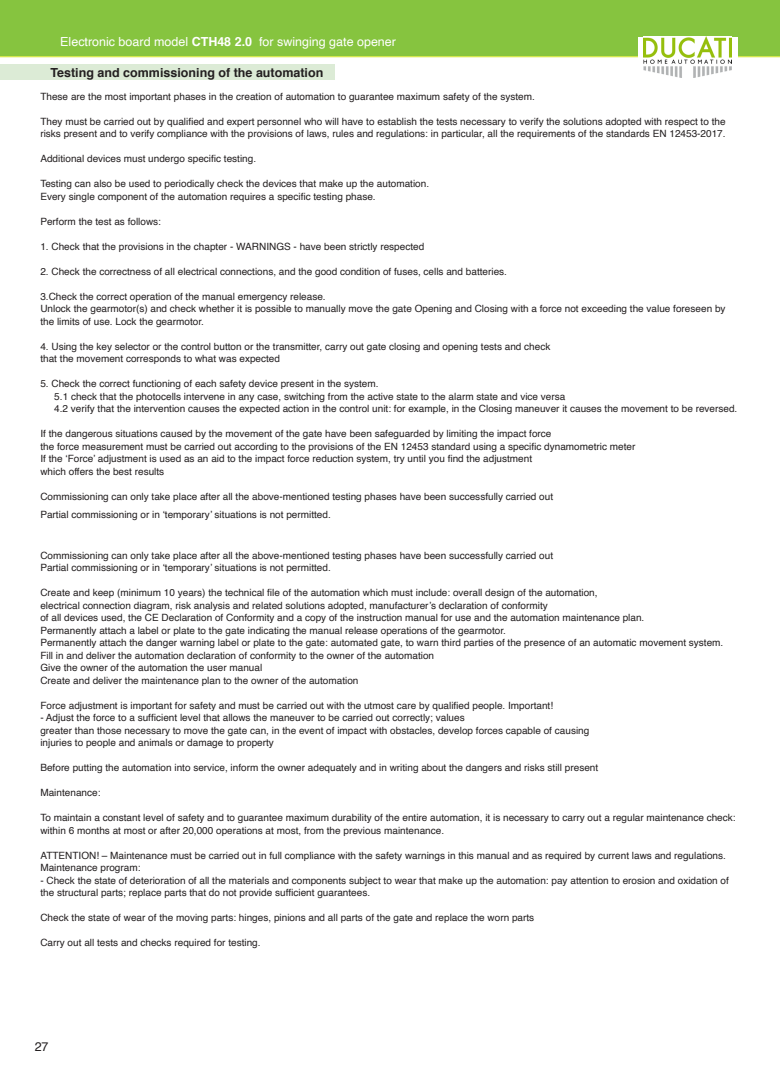
<style>
.page{position:relative;width:780px;height:1088px;background:#fff}
.page>*{position:absolute;margin:0;border:0;box-sizing:border-box;transform-origin:0 0}
.t1{font:12.5px "Helvetica";color:#fff}
.t2{font:700 12.5px "Helvetica";color:#231f20}
.t3{font:12.5px "Helvetica";color:#231f20}
.t4{font:10px/12.5px "Helvetica";color:#231f20}
.s1{font-weight:700}
</style>
<div class="page">
<div style="left:0;top:0;width:780px;height:57px;background:#86c43f"></div>
<div style="left:638px;top:37px;width:99px;height:41px;background:#fff"></div>
<img style="left:643px;top:37px;width:88px;height:41px">
<div style="left:0;top:64px;width:334px;height:15px;background:#dcebd6"></div>
<p class="t1" style="left:60px;top:32px;width:337px">Electronic board model <span class="s1">CTH48 2.0</span> for swinging gate opener</p>
<p class="t2" style="left:50px;top:62px;width:274px">Testing and commissioning of the automation</p>
<p class="t4" style="left:40px;top:90px;width:496px">These are the most important phases in the creation of automation to guarantee maximum safety of the system.</p>
<p class="t4" style="left:40px;top:115px;width:686px">They must be carried out by qualified and expert personnel who will have to establish the tests necessary to verify the solutions adopted with respect to the risks present and to verify compliance with the provisions of laws, rules and regulations: in particular, all the requirements of the standards EN 12453-2017.</p>
<p class="t4" style="left:40px;top:153px;width:217px">Additional devices must undergo specific testing.</p>
<p class="t4" style="left:40px;top:178px;width:390px">Testing can also be used to periodically check the devices that make up the automation.</p>
<p class="t4" style="left:40px;top:190px;width:337px">Every single component of the automation requires a specific testing phase.</p>
<p class="t4" style="left:40px;top:215px;width:122px">Perform the test as follows:</p>
<p class="t4" style="left:40px;top:240px;width:385px">1. Check that the provisions in the chapter - WARNINGS - have been strictly respected</p>
<p class="t4" style="left:40px;top:265px;width:468px">2. Check the correctness of all electrical connections, and the good condition of fuses, cells and batteries.</p>
<p class="t4" style="left:40px;top:290px;width:287px">3.Check the correct operation of the manual emergency release.</p>
<p class="t4" style="left:40px;top:303px;width:686px">Unlock the gearmotor(s) and check whether it is possible to manually move the gate Opening and Closing with a force not exceeding the value foreseen by the limits of use. Lock the gearmotor.</p>
<p class="t4" style="left:40px;top:340px;width:511px">4. Using the key selector or the control button or the transmitter, carry out gate closing and opening tests and check</p>
<p class="t4" style="left:40px;top:353px;width:241px">that the movement corresponds to what was expected</p>
<p class="t4" style="left:40px;top:378px;width:339px">5. Check the correct functioning of each safety device present in the system.</p>
<p class="t4" style="left:54px;top:390px;width:512px">5.1 check that the photocells intervene in any case, switching from the active state to the alarm state and vice versa</p>
<p class="t4" style="left:54px;top:403px;width:684px">4.2 verify that the intervention causes the expected action in the control unit: for example, in the Closing maneuver it causes the movement to be reversed.</p>
<p class="t4" style="left:40px;top:428px;width:512px">If the dangerous situations caused by the movement of the gate have been safeguarded by limiting the impact force</p>
<p class="t4" style="left:40px;top:440px;width:596px">the force measurement must be carried out according to the provisions of the EN 12453 standard using a specific dynamometric meter</p>
<p class="t4" style="left:40px;top:453px;width:493px">If the ‘Force’ adjustment is used as an aid to the impact force reduction system, try until you find the adjustment</p>
<p class="t4" style="left:40px;top:465px;width:125px">which offers the best results</p>
<p class="t4" style="left:40px;top:490px;width:514px">Commissioning can only take place after all the above-mentioned testing phases have been successfully carried out</p>
<p class="t4" style="left:40px;top:508px;width:292px">Partial commissioning or in ‘temporary’ situations is not permitted.</p>
<p class="t4" style="left:40px;top:549px;width:514px">Commissioning can only take place after all the above-mentioned testing phases have been successfully carried out</p>
<p class="t4" style="left:40px;top:562px;width:292px">Partial commissioning or in ‘temporary’ situations is not permitted.</p>
<p class="t4" style="left:40px;top:587px;width:558px">Create and keep (minimum 10 years) the technical file of the automation which must include: overall design of the automation,</p>
<p class="t4" style="left:40px;top:599px;width:509px">electrical connection diagram, risk analysis and related solutions adopted, manufacturer’s declaration of conformity</p>
<p class="t4" style="left:40px;top:612px;width:605px">of all devices used, the CE Declaration of Conformity and a copy of the instruction manual for use and the automation maintenance plan.</p>
<p class="t4" style="left:40px;top:624px;width:467px">Permanently attach a label or plate to the gate indicating the manual release operations of the gearmotor.</p>
<p class="t4" style="left:40px;top:637px;width:684px">Permanently attach the danger warning label or plate to the gate: automated gate, to warn third parties of the presence of an automatic movement system.</p>
<p class="t4" style="left:40px;top:649px;width:395px">Fill in and deliver the automation declaration of conformity to the owner of the automation</p>
<p class="t4" style="left:40px;top:662px;width:223px">Give the owner of the automation the user manual</p>
<p class="t4" style="left:40px;top:674px;width:319px">Create and deliver the maintenance plan to the owner of the automation</p>
<p class="t4" style="left:40px;top:699px;width:514px">Force adjustment is important for safety and must be carried out with the utmost care by qualified people. Important!</p>
<p class="t4" style="left:40px;top:712px;width:426px">- Adjust the force to a sufficient level that allows the maneuver to be carried out correctly; values</p>
<p class="t4" style="left:40px;top:724px;width:550px">greater than those necessary to move the gate can, in the event of impact with obstacles, develop forces capable of causing</p>
<p class="t4" style="left:40px;top:737px;width:235px">injuries to people and animals or damage to property</p>
<p class="t4" style="left:40px;top:762px;width:559px">Before putting the automation into service, inform the owner adequately and in writing about the dangers and risks still present</p>
<p class="t4" style="left:40px;top:787px;width:62px">Maintenance:</p>
<p class="t4" style="left:40px;top:812px;width:696px">To maintain a constant level of safety and to guarantee maximum durability of the entire automation, it is necessary to carry out a regular maintenance check: within 6 months at most or after 20,000 operations at most, from the previous maintenance.</p>
<p class="t4" style="left:40px;top:849px;width:687px">ATTENTION! – Maintenance must be carried out in full compliance with the safety warnings in this manual and as required by current laws and regulations.</p>
<p class="t4" style="left:40px;top:862px;width:102px">Maintenance program:</p>
<p class="t4" style="left:40px;top:874px;width:690px">- Check the state of deterioration of all the materials and components subject to wear that make up the automation: pay attention to erosion and oxidation of the structural parts; replace parts that do not provide sufficient guarantees.</p>
<p class="t4" style="left:40px;top:912px;width:495px">Check the state of wear of the moving parts: hinges, pinions and all parts of the gate and replace the worn parts</p>
<p class="t4" style="left:40px;top:937px;width:222px">Carry out all tests and checks required for testing.</p>
<p class="t3" style="left:35px;top:1037px;width:15px">27</p>
</div>
